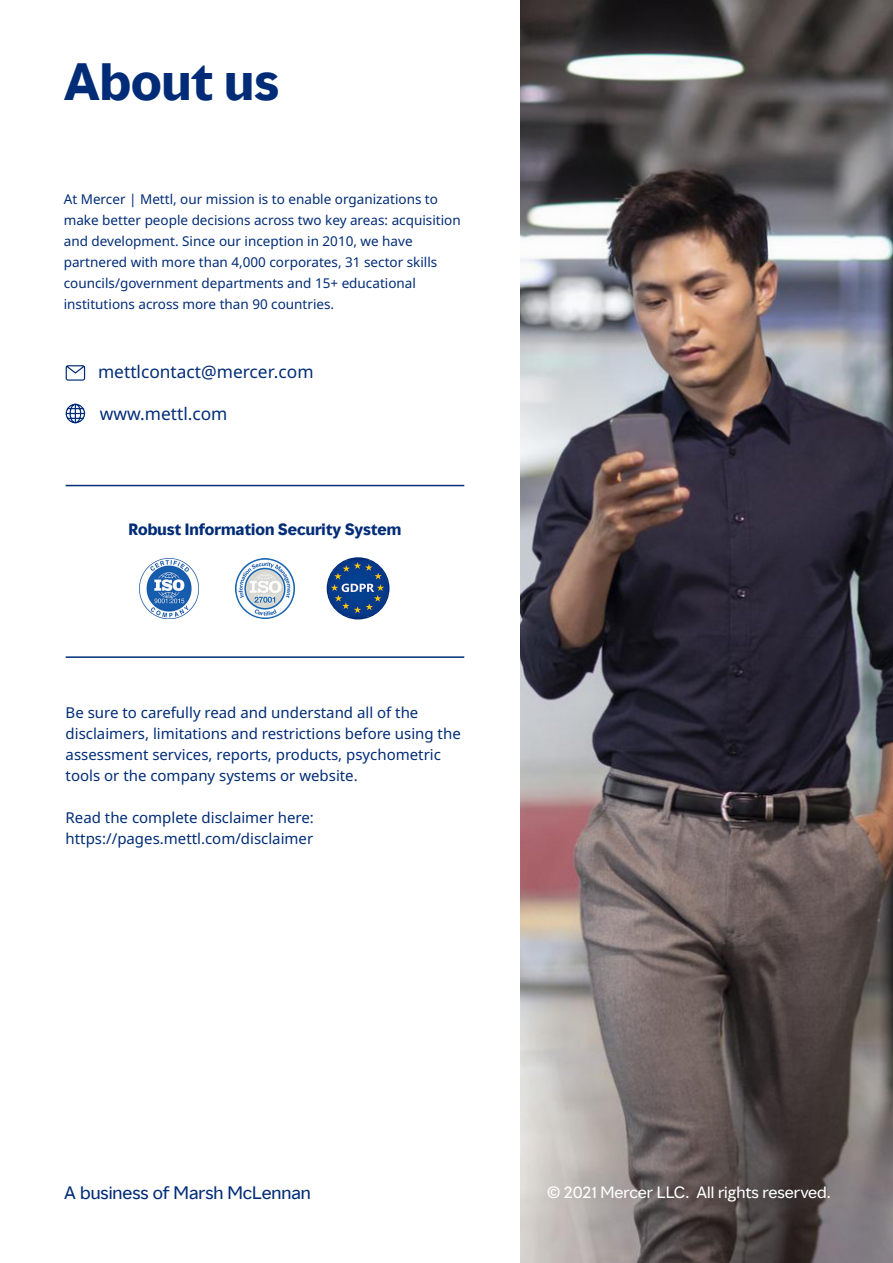
<style>
.page{position:relative;width:893px;height:1263px;background:#fff}
.page>*{position:absolute;margin:0;border:0;box-sizing:border-box;transform-origin:0 0}
.t1{font:700 48px "MMC Display";color:#002c77}
.t2{font:17.4px "Noto Sans";color:#002c77}
.t3{font:16.5px "MMC Display";color:#002c77}
.t4{font:15px/21px "Noto Sans";color:#002c77}
.t5{font:15px "MMC Display";color:#fff}
.t6{font:700 15px "MMC Display";color:#002c77}
.t7{font:13.5px/21px "Noto Sans";color:#002c77}
</style>
<div class="page">
<img style="left:521px;top:0;width:372px;height:1263px">
<hr style="left:66px;top:656px;width:398px;height:2px;background:#002c77">
<hr style="left:66px;top:485px;width:398px;height:1px;background:#002c77">
<svg style="left:137px;top:557px;width:63px;height:62px"></svg>
<img style="left:139px;top:559px;width:60px;height:59px">
<img style="left:235px;top:559px;width:60px;height:59px">
<svg style="left:327px;top:557px;width:62px;height:62px"></svg>
<img style="left:328px;top:560px;width:59px;height:56px">
<svg style="left:66px;top:404px;width:19px;height:19px"></svg>
<svg style="left:66px;top:365px;width:19px;height:16px"></svg>
<h1 class="t1" style="left:64px;top:51px;width:217px">About us</h1>
<p class="t7" style="left:64px;top:189px;width:398px">At Mercer | Mettl, our mission is to enable organizations to make better people decisions across two key areas: acquisition and development. Since our inception in 2010, we have partnered with more than 4,000 corporates, 31 sector skills councils/government departments and 15+ educational institutions across more than 90 countries.</p>
<p class="t2" style="left:98px;top:359px;width:217px">mettlcontact@mercer.com</p>
<p class="t2" style="left:100px;top:402px;width:129px">www.mettl.com</p>
<p class="t6" style="left:129px;top:520px;width:274px">Robust Information Security System</p>
<p class="t4" style="left:66px;top:702px;width:397px">Be sure to carefully read and understand all of the disclaimers, limitations and restrictions before using the assessment services, reports, products, psychometric tools or the company systems or website.</p>
<p class="t4" style="left:66px;top:807px;width:250px">Read the complete disclaimer here:</p>
<p class="t4" style="left:66px;top:828px;width:249px">https://pages.mettl.com/disclaimer</p>
<p class="t3" style="left:64px;top:1182px;width:248px">A business of Marsh McLennan</p>
<p class="t5" style="left:547px;top:1183px;width:285px">© 2021 Mercer LLC. All rights reserved.</p>
</div>
